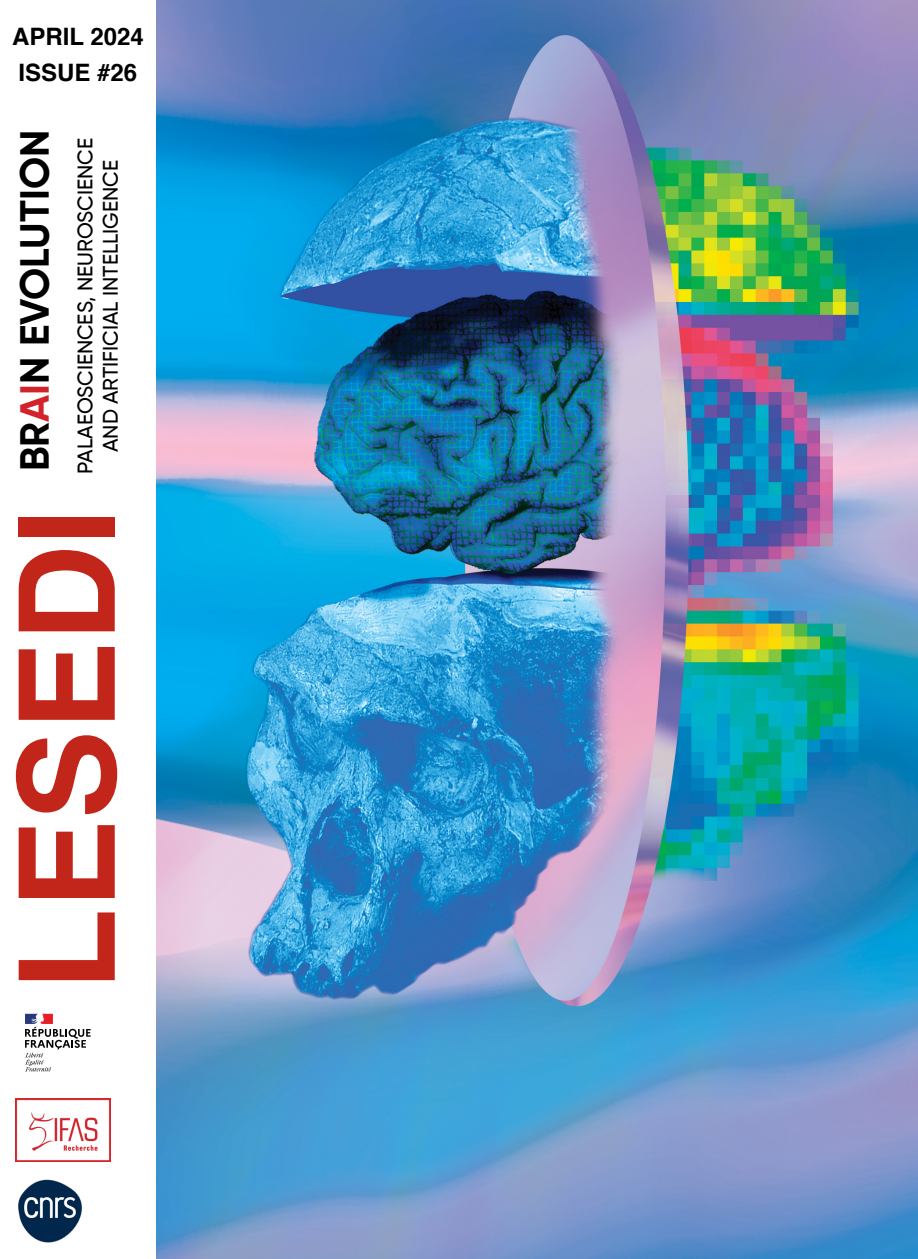
<style>
.page{position:relative;width:918px;height:1259px;background:#fff}
.page>*{position:absolute;margin:0;border:0;box-sizing:border-box;transform-origin:0 0}
.t1{font:700 133.5px "Helvetica";color:#c2261a}
.t2{font:700 40.5px "Gilroy";color:#000}
.t3{font:700 24px/36px "Helvetica";color:#000}
.t4{font:500 21px/25.2px "Gilroy";color:#000;text-align:center}
.s1{color:#d2232a}
</style>
<div class="page">
<img style="left:156px;top:0;width:762px;height:1259px">
<svg style="left:25px;top:1013px;width:66px;height:58px"></svg>
<img style="left:16px;top:1098px;width:94px;height:63px">
<img style="left:18px;top:1179px;width:64px;height:63px">
<p class="t3" style="left:12px;top:19px;width:133px">APRIL 2024<br>ISSUE #26</p>
<h2 class="t2" style="left:9px;top:471px;width:342px;rotate:-90deg">BR<span class="s1">AI</span>N EVOLUTION</h2>
<p class="t4" style="left:72px;top:474px;width:337px;rotate:-90deg">PALAEOSCIENCES, NEUROSCIENCE<br>AND ARTIFICIAL INTELLIGENCE</p>
<h1 class="t1" style="left:-40px;top:990px;width:484px;rotate:-90deg">LESEDI</h1>
</div>
